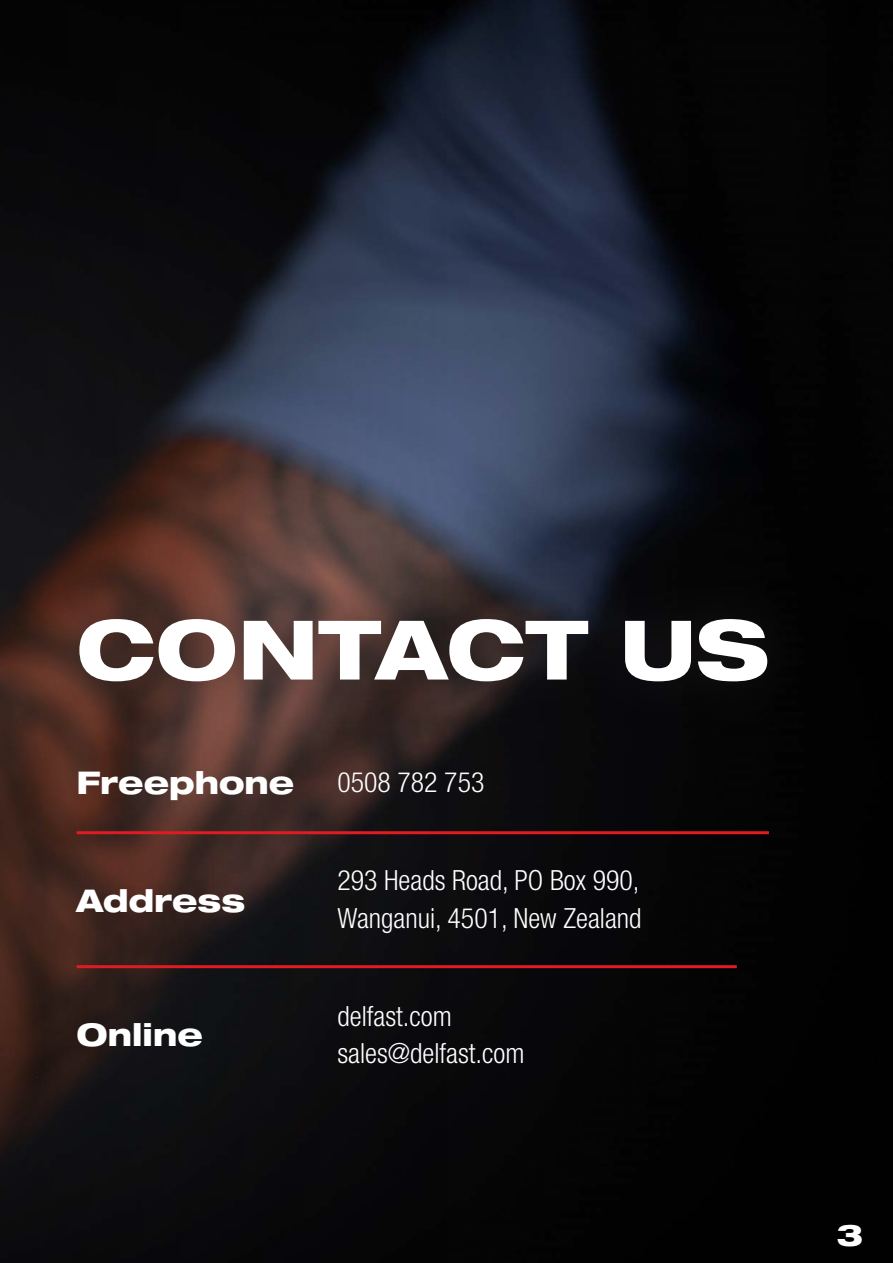
<style>
.page{position:relative;width:893px;height:1263px;background:#fff}
.page>*{position:absolute;margin:0;border:0;box-sizing:border-box;transform-origin:0 0}
.t1{font:800 expanded 82.2px "Helvetica Neue LT Std";color:#fff}
.Page_heading{font:800 expanded 31.35px "Helvetica Neue LT Std";color:#fff}
.t2{font:800 expanded 30px "Helvetica Neue LT Std";color:#fff}
.t3{font:300 condensed 27.9px "Helvetica Neue LT Std";color:#fff}
</style>
<div class="page">
<img style="left:446px;top:0;width:447px;height:1263px">
<svg style="left:0;top:0;width:446px;height:1263px;background:#201b1e"></svg>
<hr style="left:77px;top:831px;width:692px;height:3px;background:#e11b23">
<hr style="left:77px;top:965px;width:660px;height:3px;background:#e11b23">
<div style="left:32px;top:570px;width:783px;height:159px;background:#231f20;opacity:.75"></div>
<p class="t1" style="left:77px;top:597px;width:694px">CONTACT US</p>
<p class="Page_heading" style="left:77px;top:762px;width:219px">Freephone</p>
<p class="t3" style="left:337px;top:767px;width:148px">0508 782 753</p>
<p class="Page_heading" style="left:77px;top:881px;width:170px">Address</p>
<p class="Page_heading" style="left:77px;top:1014px;width:128px">Online</p>
<p class="t3" style="left:337px;top:864px;width:304px">293 Heads Road, PO Box 990,</p>
<p class="t3" style="left:337px;top:902px;width:306px">Wanganui, 4501, New Zealand</p>
<p class="t3" style="left:337px;top:1000px;width:116px">delfast.com</p>
<p class="t3" style="left:337px;top:1037px;width:189px">sales@delfast.com</p>
<p class="t2" style="left:836px;top:1215px;width:28px">3</p>
</div>
